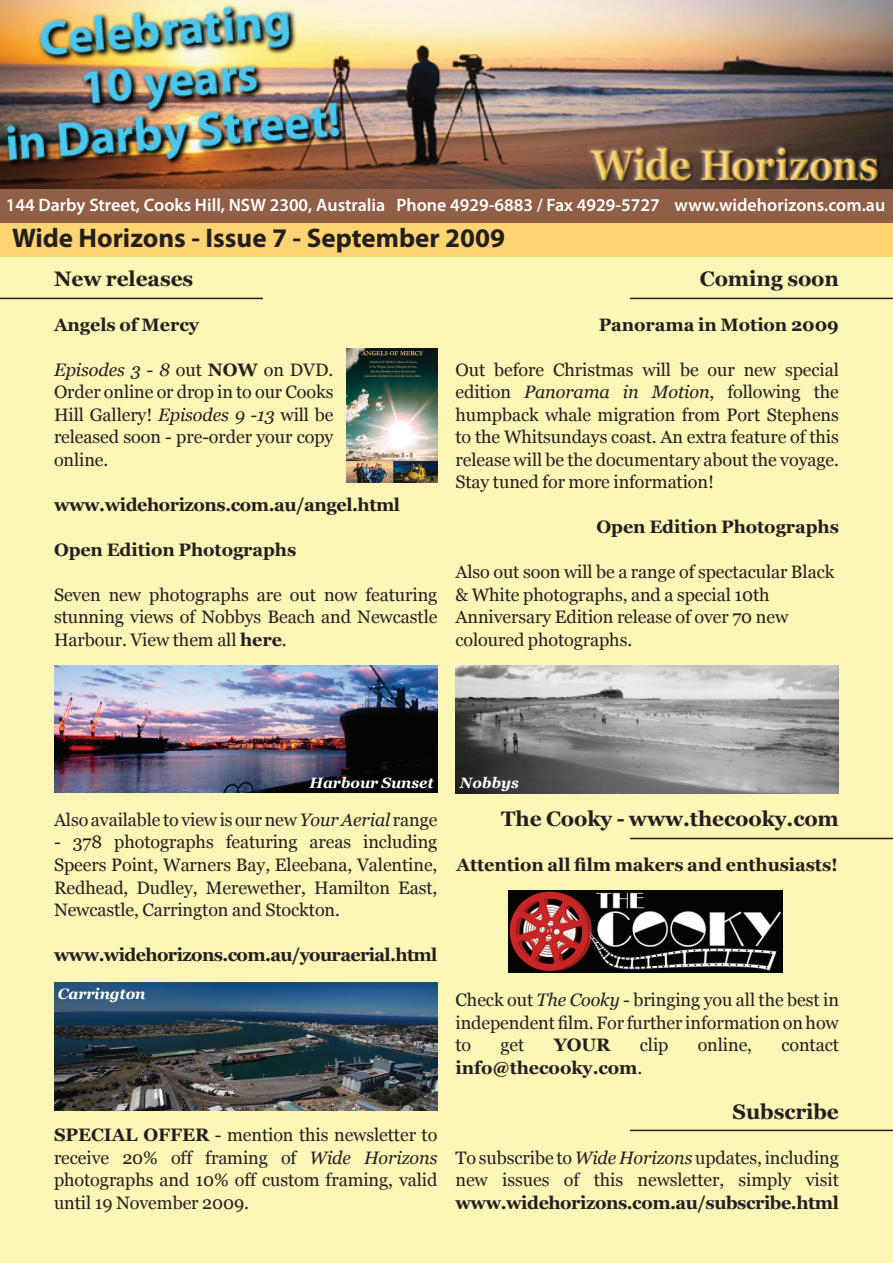
<style>
.page{position:relative;width:893px;height:1263px;background:#fbf6b6}
.page>*{position:absolute;margin:0;border:0;box-sizing:border-box;transform-origin:0 0}
.t1{font:700 27px "Myriad Pro";color:#231f20}
.t2{font:700 21px "Georgia";letter-spacing:-.005em;color:#231f20}
.t3{font:18px/22.5px "Georgia";letter-spacing:-.005em;color:#231f20;text-align:justify}
.t4{font:700 18px "Georgia";letter-spacing:-.005em;color:#231f20}
.t5{font:600 18px "Myriad Pro";color:#fff}
.t6{font:700 18px "Georgia";letter-spacing:-.025em;color:#231f20}
.t7{font:700 18px "Georgia";letter-spacing:-.035em;color:#231f20}
.t8{font:italic 700 15px "Georgia";letter-spacing:-.005em;color:#fff}
.s1{font-style:italic}
.s2{font-weight:700}
.s3{font-weight:400}
</style>
<div class="page">
<img style="left:0;top:0;width:893px;height:189px">
<div style="left:0;top:189px;width:893px;height:34px;background:#915e46"></div>
<div style="left:0;top:223px;width:893px;height:34px;background:#fed372"></div>
<hr style="left:0;top:298px;width:263px;height:1px;background:#231f20">
<hr style="left:630px;top:298px;width:263px;height:1px;background:#231f20">
<hr style="left:630px;top:838px;width:263px;height:1px;background:#231f20">
<hr style="left:630px;top:1130px;width:263px;height:1px;background:#231f20">
<img style="left:54px;top:665px;width:383px;height:128px">
<img style="left:54px;top:983px;width:383px;height:127px">
<img style="left:455px;top:666px;width:384px;height:127px">
<img style="left:508px;top:890px;width:274px;height:83px">
<img style="left:346px;top:349px;width:91px;height:134px">
<p class="t5" style="left:6px;top:194px;width:881px">144 Darby Street, Cooks Hill, NSW 2300, Australia Phone 4929-6883 / Fax 4929-5727 www.widehorizons.com.au</p>
<h1 class="t1" style="left:12px;top:220px;width:495px">Wide Horizons - Issue 7 - September 2009</h1>
<p class="t2" style="left:54px;top:265px;width:141px">New releases</p>
<p class="t4" style="left:54px;top:313px;width:146px">Angels of Mercy</p>
<p class="t3" style="left:54px;top:359px;width:281px"><span class="s1">Episodes 3 - 8</span> out <span class="s2">NOW</span> on DVD.<br>Order online or drop in to our Cooks Hill Gallery! <span class="s1">Episodes 9 -13</span> will be released soon - pre-order your copy online.</p>
<p class="t6" style="left:54px;top:493px;width:348px">www.widehorizons.com.au/angel.html</p>
<p class="t4" style="left:54px;top:538px;width:244px">Open Edition Photographs</p>
<p class="t3" style="left:54px;top:584px;width:385px">Seven new photographs are out now featuring stunning views of Nobbys Beach and Newcastle Harbour. View them all <span class="s2">here</span>.</p>
<p class="t2" style="left:700px;top:265px;width:141px">Coming soon</p>
<p class="t4" style="left:599px;top:313px;width:242px">Panorama in Motion 2009</p>
<p class="t3" style="left:455px;top:359px;width:385px">Out before Christmas will be our new special edition <span class="s1">Panorama in Motion</span>, following the humpback whale migration from Port Stephens to the Whitsundays coast. An extra feature of this release will be the documentary about the voyage.<br>Stay tuned for more information!</p>
<p class="t4" style="left:597px;top:516px;width:244px">Open Edition Photographs</p>
<p class="t3" style="left:455px;top:561px;width:380px;text-align:left">Also out soon will be a range of spectacular Black &amp; White photographs, and a special 10th Anniversary Edition release of over 70 new coloured photographs.</p>
<p class="t8" style="left:309px;top:773px;width:126px">Harbour Sunset</p>
<p class="t3" style="left:54px;top:809px;width:385px">Also available to view is our new <span class="s1">Your Aerial</span> range</p>
<p class="t3" style="left:54px;top:831px;width:385px">- 378 photographs featuring areas including Speers Point, Warners Bay, Eleebana, Valentine, Redhead, Dudley, Merewether, Hamilton East, Newcastle, Carrington and Stockton.</p>
<p class="t7" style="left:54px;top:943px;width:385px">www.widehorizons.com.au/youraerial.html</p>
<p class="t8" style="left:58px;top:984px;width:89px">Carrington</p>
<p class="t3" style="left:54px;top:1124px;width:385px"><span class="s2">SPECIAL OFFER</span> - mention this newsletter to receive 20% off framing of <span class="s1">Wide Horizons </span>photographs and 10% off custom framing, valid until 19 November 2009.</p>
<p class="t8" style="left:460px;top:773px;width:60px">Nobbys</p>
<p class="t2" style="left:501px;top:805px;width:339px">The Cooky - www.thecooky.com</p>
<p class="t4" style="left:457px;top:853px;width:383px">Attention all film makers and enthusiasts!</p>
<p class="t3" style="left:455px;top:989px;width:385px">Check out <span class="s1">The Cooky</span> - bringing you all the best in independent film. For further information on how to</p>
<p class="t3" style="left:500px;top:1034px;width:25px">get</p>
<p class="t4" style="left:554px;top:1033px;width:59px">YOUR</p>
<p class="t3" style="left:640px;top:1034px;width:30px">clip</p>
<p class="t3" style="left:698px;top:1034px;width:56px">online,</p>
<p class="t3" style="left:781px;top:1034px;width:59px">contact</p>
<p class="t4" style="left:455px;top:1056px;width:188px">info@thecooky.com<span class="s3">.</span></p>
<p class="t2" style="left:733px;top:1098px;width:108px">Subscribe</p>
<p class="t3" style="left:455px;top:1146px;width:385px">To subscribe to <span class="s1">Wide Horizons</span> updates, including new issues of this newsletter, simply visit</p>
<p class="t6" style="left:455px;top:1191px;width:385px">www.widehorizons.com.au/subscribe.html</p>
</div>
